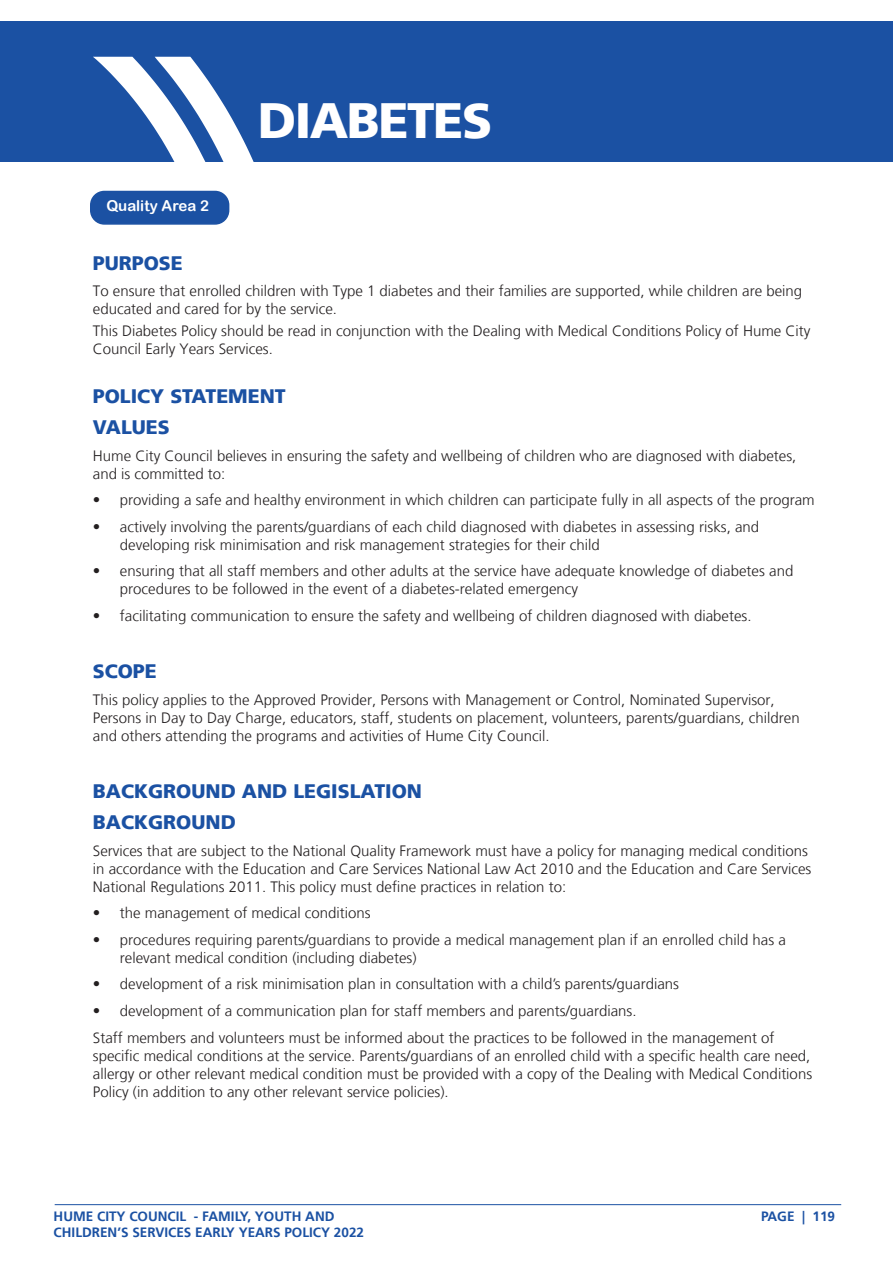
<style>
.page{position:relative;width:893px;height:1263px;background:#fff}
.page>*{position:absolute;margin:0;border:0;box-sizing:border-box;transform-origin:0 0}
.t1{font:900 49.5px "Frutiger LT";letter-spacing:-.03em;color:#fff}
.t2{font:900 19.5px/31px "Frutiger LT";color:#1b51a3}
.t3{font:300 15px/18px "Frutiger LT";color:#231f20}
.t4{font:15px "Arial Rounded MT Bold";color:#fff}
.t5{font:700 13.5px/16.2px "Frutiger LT";color:#1b51a3}
</style>
<div class="page">
<hr style="left:55px;top:1204px;width:786px;height:1px;background:#1b51a3">
<div style="left:0;top:21px;width:893px;height:140px;background:#1b51a3"></div>
<svg style="left:93px;top:57px;width:168px;height:105px"></svg>
<div style="left:91px;top:191px;width:138px;height:33px;background:#1b51a3;border-radius:14px"></div>
<div style="left:90px;top:191px;width:139px;height:34px;border:2px solid #1b51a3;border-radius:14px"></div>
<p class="t4" style="left:106px;top:197px;width:104px">Quality Area 2</p>
<h1 class="t1" style="left:258px;top:90px;width:236px">DIABETES</h1>
<h2 class="t2" style="left:93px;top:247px;width:91px">PURPOSE</h2>
<p class="t3" style="left:93px;top:282px;width:711px">To ensure that enrolled children with Type 1 diabetes and their families are supported, while children are being educated and cared for by the service.</p>
<p class="t3" style="left:93px;top:322px;width:719px">This Diabetes Policy should be read in conjunction with the Dealing with Medical Conditions Policy of Hume City<br>Council Early Years Services.</p>
<h2 class="t2" style="left:93px;top:381px;width:194px">POLICY STATEMENT<br>VALUES</h2>
<p class="t3" style="left:93px;top:447px;width:705px">Hume City Council believes in ensuring the safety and wellbeing of children who are diagnosed with diabetes, and is committed to:</p>
<p class="t3" style="left:93px;top:491px;width:723px">• providing a safe and healthy environment in which children can participate fully in all aspects of the program</p>
<p class="t3" style="left:120px;top:518px;width:641px;text-indent:-27px">• actively involving the parents/guardians of each child diagnosed with diabetes in assessing risks, and developing risk minimisation and risk management strategies for their child</p>
<p class="t3" style="left:120px;top:562px;width:675px;text-indent:-27px">• ensuring that all staff members and other adults at the service have adequate knowledge of diabetes and procedures to be followed in the event of a diabetes-related emergency</p>
<p class="t3" style="left:93px;top:607px;width:660px">• facilitating communication to ensure the safety and wellbeing of children diagnosed with diabetes.</p>
<h2 class="t2" style="left:93px;top:656px;width:65px">SCOPE</h2>
<p class="t3" style="left:93px;top:691px;width:708px">This policy applies to the Approved Provider, Persons with Management or Control, Nominated Supervisor,<br>Persons in Day to Day Charge, educators, staff, students on placement, volunteers, parents/guardians, children and others attending the programs and activities of Hume City Council.</p>
<h2 class="t2" style="left:93px;top:776px;width:331px">BACKGROUND AND LEGISLATION<br>BACKGROUND</h2>
<p class="t3" style="left:93px;top:842px;width:720px">Services that are subject to the National Quality Framework must have a policy for managing medical conditions in accordance with the Education and Care Services National Law Act 2010 and the Education and Care Services<br>National Regulations 2011. This policy must define practices in relation to:</p>
<p class="t3" style="left:93px;top:904px;width:279px">• the management of medical conditions</p>
<p class="t3" style="left:120px;top:931px;width:667px;text-indent:-27px">• procedures requiring parents/guardians to provide a medical management plan if an enrolled child has a relevant medical condition (including diabetes)</p>
<p class="t3" style="left:93px;top:975px;width:588px">• development of a risk minimisation plan in consultation with a child’s parents/guardians</p>
<p class="t3" style="left:93px;top:998px;width:683px;line-height:26.5px">• development of a communication plan for staff members and parents/guardians.<br>Staff members and volunteers must be informed about the practices to be followed in the management of</p>
<p class="t3" style="left:93px;top:1046px;width:721px;text-align:justify">specific medical conditions at the service. Parents/guardians of an enrolled child with a specific health care need, allergy or other relevant medical condition must be provided with a copy of the Dealing with Medical Conditions Policy (in addition to any other relevant service policies).</p>
<p class="t5" style="left:54px;top:1208px;width:312px">HUME CITY COUNCIL - FAMILY, YOUTH AND<br>CHILDREN’S SERVICES EARLY YEARS POLICY 2022</p>
<p class="t5" style="left:761px;top:1208px;width:76px">PAGE | 119</p>
</div>
